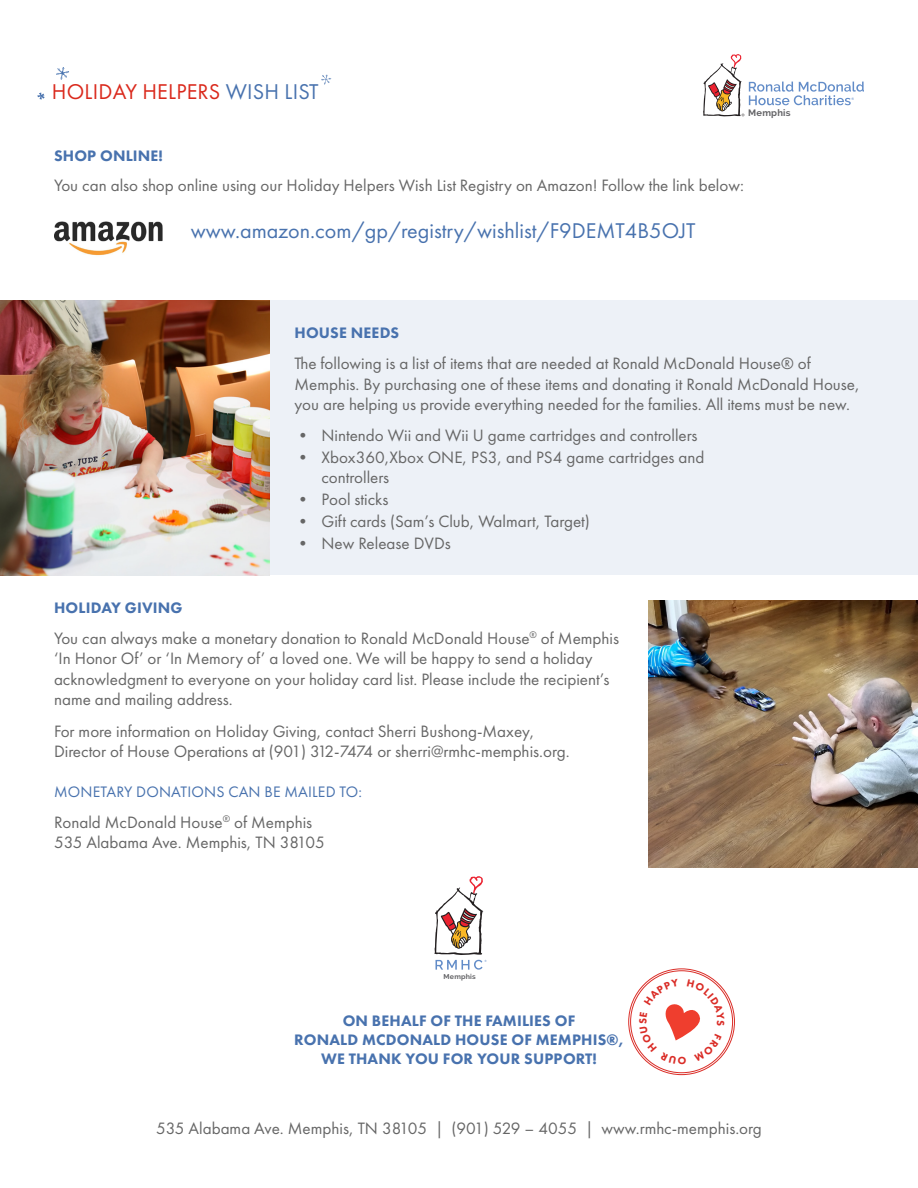
<style>
.page{position:relative;width:918px;height:1188px;background:#fff}
.page>*{position:absolute;margin:0;border:0;box-sizing:border-box;transform-origin:0 0}
.t1{font:22.2px "Futura PT";letter-spacing:.01em;color:#da291c}
.t2{font:22.05px "Futura PT";color:#4872ae}
.t3{font:17.1px/20.5px "Futura PT";color:#666}
.t4{font:800 15.75px/18.9px "Futura PT";letter-spacing:.01em;color:#4872ae;text-align:center}
.t5{font:15.75px "Futura PT";letter-spacing:.01em;color:#4872ae}
.t6{font:700 9.3px "Raleway";letter-spacing:.025em;color:#636366}
.t7{font:700 7.05px "Raleway";letter-spacing:.025em;color:#636366}
.s1{color:#4872ae}
</style>
<div class="page">
<div style="left:0;top:300px;width:918px;height:275px;background:#edf1f7"></div>
<svg style="left:321px;top:75px;width:11px;height:10px"></svg>
<svg style="left:37px;top:93px;width:8px;height:6px"></svg>
<svg style="left:56px;top:67px;width:13px;height:13px"></svg>
<svg style="left:703px;top:54px;width:161px;height:63px"></svg>
<img style="left:54px;top:222px;width:109px;height:34px">
<img style="left:0;top:300px;width:270px;height:275px">
<img style="left:648px;top:601px;width:270px;height:266px">
<svg style="left:434px;top:876px;width:53px;height:94px"></svg>
<svg style="left:639px;top:979px;width:86px;height:86px"></svg>
<p class="t1" style="left:52px;top:79px;width:268px">HOLIDAY HELPERS <span class="s1">WISH LIST</span></p>
<p class="t6" style="left:748px;top:108px;width:44px">Memphis</p>
<p class="t4" style="left:54px;top:146px;width:110px">SHOP ONLINE!</p>
<p class="t3" style="left:54px;top:175px;width:692px">You can also shop online using our Holiday Helpers Wish List Registry on Amazon! Follow the link below:</p>
<p class="t2" style="left:191px;top:218px;width:506px">www.amazon.com/gp/registry/wishlist/F9DEMT4B5OJT</p>
<p class="t4" style="left:295px;top:323px;width:106px">HOUSE NEEDS</p>
<p class="t3" style="left:294px;top:353px;width:567px">The following is a list of items that are needed at Ronald McDonald House® of<br>Memphis. By purchasing one of these items and donating it Ronald McDonald House, you are helping us provide everything needed for the families. All items must be new.</p>
<p class="t3" style="left:294px;top:425px;width:405px">• Nintendo Wii and Wii U game cartridges and controllers</p>
<p class="t3" style="left:321px;top:447px;width:385px;text-indent:-27px">• Xbox360,Xbox ONE, PS3, and PS4 game cartridges and controllers</p>
<p class="t3" style="left:294px;top:489px;width:95px">• Pool sticks</p>
<p class="t3" style="left:294px;top:511px;width:297px">• Gift cards (Sam’s Club, Walmart, Target)</p>
<p class="t3" style="left:294px;top:533px;width:158px">• New Release DVDs</p>
<p class="t4" style="left:54px;top:598px;width:130px">HOLIDAY GIVING</p>
<p class="t3" style="left:54px;top:628px;width:567px">You can always make a monetary donation to Ronald McDonald House<sup>®</sup> of Memphis ‘In Honor Of’ or ‘In Memory of’ a loved one. We will be happy to send a holiday acknowledgment to everyone on your holiday card list. Please include the recipient’s name and mailing address.</p>
<p class="t3" style="left:54px;top:720px;width:517px">For more information on Holiday Giving, contact Sherri Bushong-Maxey,<br>Director of House Operations at (901) 312-7474 or sherri@rmhc-memphis.org.</p>
<p class="t5" style="left:54px;top:782px;width:309px">MONETARY DONATIONS CAN BE MAILED TO:</p>
<p class="t3" style="left:54px;top:812px;width:260px">Ronald McDonald House<sup>®</sup> of Memphis</p>
<p class="t3" style="left:54px;top:832px;width:272px">535 Alabama Ave. Memphis, TN 38105</p>
<p class="t7" style="left:444px;top:973px;width:34px">Memphis</p>
<p class="t4" style="left:294px;top:1011px;width:331px">ON BEHALF OF THE FAMILIES OF<br>RONALD MCDONALD HOUSE OF MEMPHIS®,<br>WE THANK YOU FOR YOUR SUPPORT!</p>
<p class="t3" style="left:156px;top:1118px;width:607px">535 Alabama Ave. Memphis, TN 38105 | (901) 529 – 4055 | www.rmhc-memphis.org</p>
</div>
